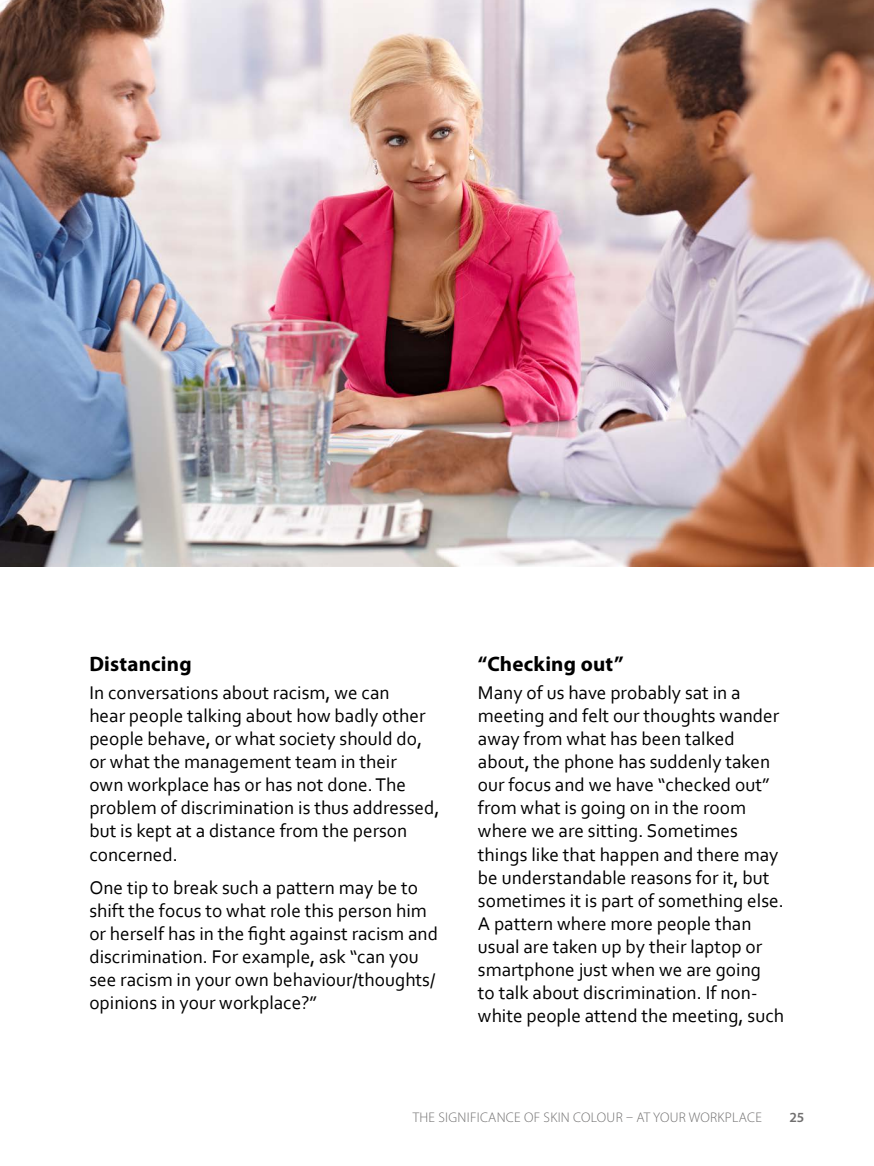
<style>
.page{position:relative;width:874px;height:1166px;background:#fff}
.page>*{position:absolute;margin:0;border:0;box-sizing:border-box;transform-origin:0 0}
.Rubrik_2{font:700 21px "Myriad Pro";letter-spacing:.01em;color:#000}
.Brödtext_1{font:19.25px/23.1px "Corbel";color:#000}
.t1{font:300 14px "Myriad Pro";letter-spacing:.02em;color:#706f6f}
.t2{font:600 14px "Myriad Pro";color:#706f6f}
</style>
<div class="page">
<img style="left:0;top:0;width:873px;height:566px">
<h2 class="Rubrik_2" style="left:89px;top:652px;width:104px">Distancing</h2>
<p class="Brödtext_1" style="left:89px;top:680px;width:351px">In conversations about racism, we can<br>hear people talking about how badly other people behave, or what society should do, or what the management team in their<br>own workplace has or has not done. The problem of discrimination is thus addressed, but is kept at a distance from the person concerned.</p>
<p class="Brödtext_1" style="left:89px;top:875px;width:350px">One tip to break such a pattern may be to shift the focus to what role this person him or herself has in the fight against racism and discrimination. For example, ask “can you see racism in your own behaviour/thoughts/ opinions in your workplace?”</p>
<h2 class="Rubrik_2" style="left:477px;top:652px;width:147px">“Checking out”</h2>
<p class="Brödtext_1" style="left:477px;top:680px;width:307px">Many of us have probably sat in a meeting and felt our thoughts wander away from what has been talked about, the phone has suddenly taken our focus and we have “checked out” from what is going on in the room where we are sitting. Sometimes things like that happen and there may be understandable reasons for it, but sometimes it is part of something else.<br>A pattern where more people than usual are taken up by their laptop or smartphone just when we are going<br>to talk about discrimination. If non&shy;white people attend the meeting, such</p>
<p class="t1" style="left:412px;top:1109px;width:350px">THE SIGNIFICANCE OF SKIN COLOUR – AT YOUR WORKPLACE</p>
<p class="t2" style="left:789px;top:1109px;width:17px">25</p>
</div>
